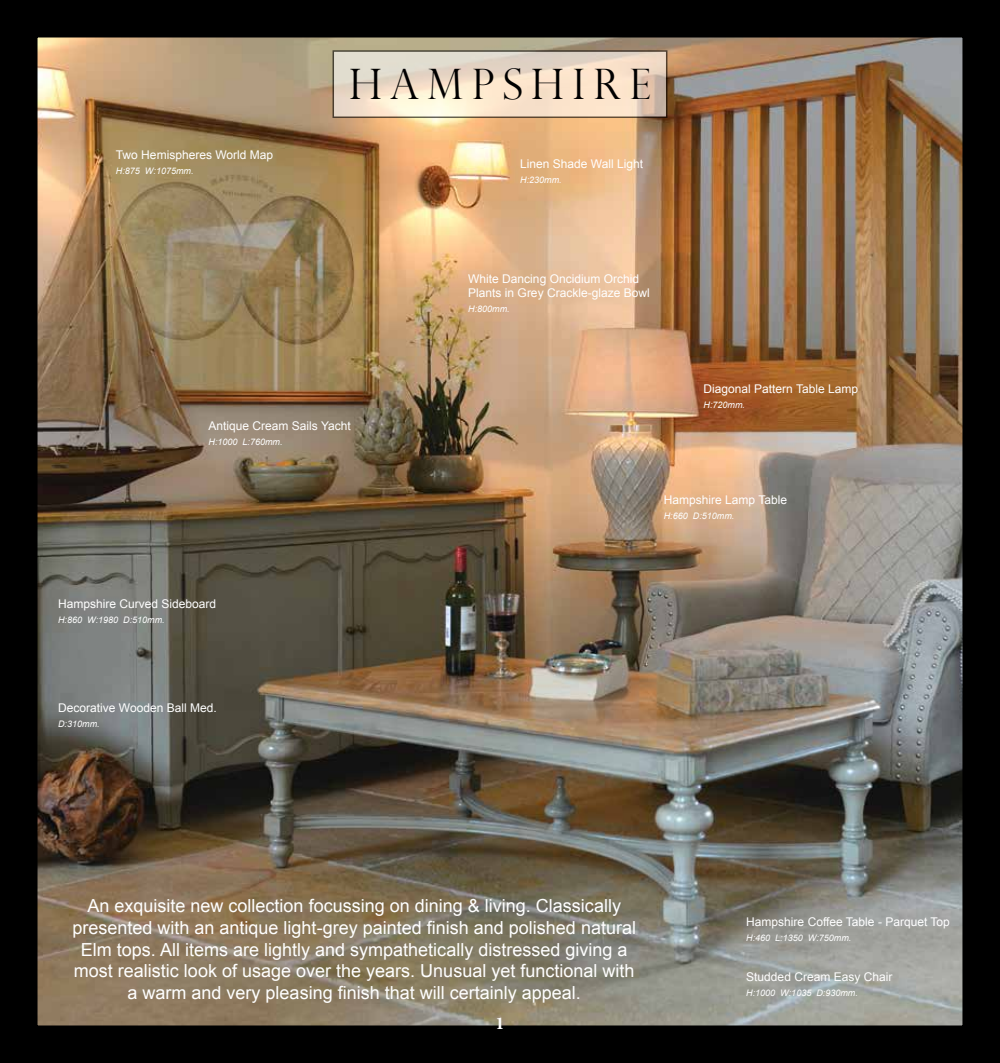
<style>
.page{position:relative;width:1000px;height:1063px;background:#fff}
.page>*{position:absolute;margin:0;border:0;box-sizing:border-box;transform-origin:0 0}
.t1{font:300 42px "Perpetua Titling";letter-spacing:.2em;color:#000}
.t2{font:18px/21.6px "Arial";color:#fff;text-align:center}
.t3{font:700 18px "Minion Pro";color:#fff}
.t4{font:12px/14.4px "Arial";color:#fff}
.t5{font:italic 9px "Arial";color:#fff}
</style>
<div class="page">
<img style="left:39px;top:39px;width:921px;height:985px">
<div style="left:0;top:0;width:999px;height:1063px;border:38px solid #000"></div>
<svg style="left:335px;top:53px;width:329px;height:62px;background:#efdeca"></svg>
<p class="t4" style="left:116px;top:148px;width:159px">Two Hemispheres World Map</p>
<p class="t5" style="left:116px;top:165px;width:79px">H:875 W:1075mm.</p>
<h1 class="t1" style="left:349px;top:59px;width:303px">HAMPSHIRE</h1>
<p class="t4" style="left:520px;top:156px;width:124px">Linen Shade Wall Light</p>
<p class="t5" style="left:520px;top:174px;width:43px">H:230mm.</p>
<p class="t4" style="left:208px;top:419px;width:144px">Antique Cream Sails Yacht</p>
<p class="t5" style="left:208px;top:436px;width:76px">H:1000 L:760mm.</p>
<p class="t4" style="left:58px;top:596px;width:160px">Hampshire Curved Sideboard</p>
<p class="t5" style="left:58px;top:614px;width:108px">H:860 W:1980 D:510mm.</p>
<p class="t4" style="left:58px;top:701px;width:160px">Decorative Wooden Ball Med.</p>
<p class="t5" style="left:58px;top:718px;width:43px">D:310mm.</p>
<p class="t4" style="left:468px;top:271px;width:183px">White Dancing Oncidium Orchid<br>Plants in Grey Crackle-glaze Bowl</p>
<p class="t5" style="left:468px;top:303px;width:43px">H:800mm.</p>
<p class="t4" style="left:703px;top:382px;width:156px">Diagonal Pattern Table Lamp</p>
<p class="t5" style="left:703px;top:399px;width:43px">H:720mm.</p>
<p class="t4" style="left:663px;top:492px;width:125px">Hampshire Lamp Table</p>
<p class="t5" style="left:663px;top:510px;width:72px">H:660 D:510mm.</p>
<p class="t2" style="left:72px;top:895px;width:565px">An exquisite new collection focussing on dining &amp; living. Classically presented with an antique light-grey painted finish and polished natural Elm tops. All items are lightly and sympathetically distressed giving a most realistic look of usage over the years. Unusual yet functional with a warm and very pleasing finish that will certainly appeal.</p>
<p class="t3" style="left:495px;top:1011px;width:10px">1</p>
<p class="t4" style="left:746px;top:914px;width:205px">Hampshire Coffee Table - Parquet Top</p>
<p class="t5" style="left:746px;top:932px;width:107px">H:460 L:1350 W:750mm.</p>
<p class="t4" style="left:746px;top:970px;width:148px">Studded Cream Easy Chair</p>
<p class="t5" style="left:746px;top:987px;width:113px">H:1000 W:1035 D:930mm.</p>
</div>
